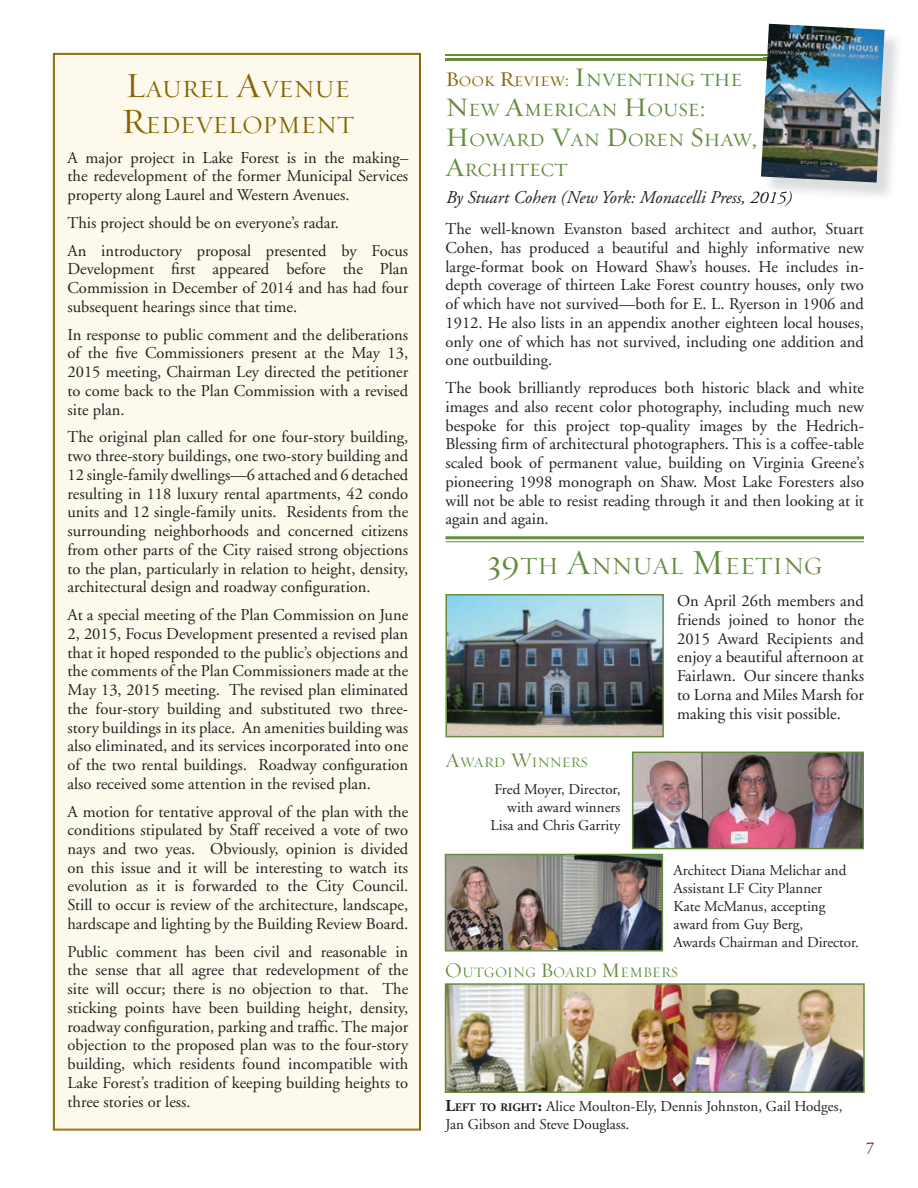
<style>
.page{position:relative;width:918px;height:1188px;background:#fff}
.page>*{position:absolute;margin:0;border:0;box-sizing:border-box;transform-origin:0 0}
.t1{font:25.2px/36px "Requiem Display HTF Roman";color:#876400}
.t2{font:25.2px "Requiem Display HTF Roman";color:#638d3d}
.t3{font:18.9px/30px "Requiem Text HTF Roman";letter-spacing:-.015em;color:#638d3d}
.t4{font:italic 18px "Adobe Garamond";color:#231f20}
.t5{font:16.5px/18.8px "Adobe Garamond";color:#231f20;text-align:justify}
.t6{font:16.5px "Adobe Garamond";color:#761113}
.t7{font:15px/18px "Adobe Garamond";color:#231f20}
.t8{font:14.7px "Requiem Display HTF Roman";color:#638d3d}
.s1{font-size:36px}
.s2{font-size:21px;color:#876400}
.s3{font-size:14.7px;color:#876400}
.s4{font-size:27px}
.s5{font-size:21px}
.s6{font-weight:700;font-size:16.5px}
.s7{font-weight:700;font-size:11.55px}
</style>
<div class="page">
<div style="left:53px;top:53px;width:368px;height:1077px;background:#fdf9ed"></div>
<img style="left:448px;top:986px;width:414px;height:104px">
<div style="left:445px;top:983px;width:420px;height:110px;border:2px solid #638d3d"></div>
<hr style="left:446px;top:55px;width:419px;height:1px;background:#638d3d">
<hr style="left:446px;top:58px;width:419px;height:3px;background:#638d3d">
<img style="left:763px;top:191px;width:29px;height:10px">
<img style="left:761px;top:24px;width:124px;height:159px">
<hr style="left:446px;top:536px;width:418px;height:3px;background:#638d3d">
<hr style="left:446px;top:541px;width:418px;height:1px;background:#638d3d">
<img style="left:449px;top:597px;width:212px;height:137px">
<div style="left:446px;top:594px;width:218px;height:143px;border:2px solid #638d3d"></div>
<img style="left:635px;top:755px;width:226px;height:91px">
<div style="left:632px;top:752px;width:232px;height:97px;border:2px solid #638d3d"></div>
<img style="left:448px;top:857px;width:212px;height:92px">
<div style="left:445px;top:854px;width:218px;height:98px;border:2px solid #638d3d"></div>
<h1 class="t1" style="left:121px;top:72px;width:234px"><span class="s1">L</span>AUREL <span class="s1">A</span>VENUE<br><span class="s1">R</span>EDEVELOPMENT</h1>
<p class="t5" style="left:68px;top:148px;width:342px">A major project in Lake Forest is in the making– the redevelopment of the former Municipal Services property along Laurel and Western Avenues.</p>
<p class="t5" style="left:68px;top:209px;width:342px;line-height:27.8px">This project should be on everyone’s radar.<br>An introductory proposal presented by Focus</p>
<p class="t5" style="left:68px;top:260px;width:342px">Development first appeared before the Plan Commission in December of 2014 and has had four subsequent hearings since that time.</p>
<p class="t5" style="left:68px;top:325px;width:342px">In response to public comment and the deliberations of the five Commissioners present at the May 13, 2015 meeting, Chairman Ley directed the petitioner to come back to the Plan Commission with a revised site plan.</p>
<p class="t5" style="left:68px;top:428px;width:342px">The original plan called for one four-story building, two three-story buildings, one two-story building and 12 single-family dwellings—6 attached and 6 detached resulting in 118 luxury rental apartments, 42 condo units and 12 single-family units. Residents from the surrounding neighborhoods and concerned citizens from other parts of the City raised strong objections to the plan, particularly in relation to height, density, architectural design and roadway configuration.</p>
<p class="t5" style="left:68px;top:606px;width:342px">At a special meeting of the Plan Commission on June 2, 2015, Focus Development presented a revised plan that it hoped responded to the public’s objections and the comments of the Plan Commissioners made at the May 13, 2015 meeting. The revised plan eliminated the four-story building and substituted two three&shy;story buildings in its place. An amenities building was also eliminated, and its services incorporated into one of the two rental buildings. Roadway configuration also received some attention in the revised plan.</p>
<p class="t5" style="left:68px;top:802px;width:342px">A motion for tentative approval of the plan with the conditions stipulated by Staff received a vote of two nays and two yeas. Obviously, opinion is divided on this issue and it will be interesting to watch its evolution as it is forwarded to the City Council.<br>Still to occur is review of the architecture, landscape, hardscape and lighting by the Building Review Board.</p>
<p class="t5" style="left:68px;top:943px;width:342px">Public comment has been civil and reasonable in the sense that all agree that redevelopment of the site will occur; there is no objection to that. The sticking points have been building height, density, roadway configuration, parking and traffic. The major objection to the proposed plan was to the four-story building, which residents found incompatible with Lake Forest’s tradition of keeping building heights to three stories or less.</p>
<p class="t3" style="left:445px;top:66px;width:313px"><span class="s2">B</span><span class="s3">OOK</span> <span class="s2">R</span><span class="s3">EVIEW</span><span class="s2">:</span> <span class="s4">I</span>NVENTING THE<br><span class="s4">N</span>EW <span class="s4">A</span>MERICAN <span class="s4">H</span>OUSE<span class="s4">:<br>H</span>OWARD <span class="s4">V</span>AN <span class="s4">D</span>OREN <span class="s4">S</span>HAW<span class="s4">,<br>A</span>RCHITECT</p>
<p class="t4" style="left:446px;top:188px;width:347px">By Stuart Cohen (New York: Monacelli Press, 2015)</p>
<p class="t5" style="left:446px;top:220px;width:420px">The well-known Evanston based architect and author, Stuart Cohen, has produced a beautiful and highly informative new large-format book on Howard Shaw’s houses. He includes in&shy;depth coverage of thirteen Lake Forest country houses, only two of which have not survived—both for E. L. Ryerson in 1906 and 1912. He also lists in an appendix another eighteen local houses, only one of which has not survived, including one addition and one outbuilding.</p>
<p class="t5" style="left:446px;top:379px;width:420px">The book brilliantly reproduces both historic black and white images and also recent color photography, including much new bespoke for this project top-quality images by the Hedrich-Blessing firm of architectural photographers. This is a coffee-table scaled book of permanent value, building on Virginia Greene’s pioneering 1998 monograph on Shaw. Most Lake Foresters also will not be able to resist reading through it and then looking at it again and again.</p>
<h1 class="t2" style="left:487px;top:551px;width:337px"><span class="s1">39</span>TH <span class="s1">A</span>NNUAL <span class="s1">M</span>EETING</h1>
<p class="t5" style="left:677px;top:592px;width:188px">On April 26th members and friends joined to honor the 2015 Award Recipients and enjoy a beautiful afternoon at Fairlawn. Our sincere thanks to Lorna and Miles Marsh for making this visit possible.</p>
<p class="t8" style="left:446px;top:754px;width:144px"><span class="s5">A</span>WARD <span class="s5">W</span>INNERS</p>
<p class="t7" style="left:491px;top:781px;width:131px;text-align:right">Fred Moyer, Director, with award winners<br>Lisa and Chris Garrity</p>
<p class="t7" style="left:674px;top:861px;width:187px">Architect Diana Melichar and<br>Assistant LF City Planner<br>Kate McManus, accepting award from Guy Berg,<br>Awards Chairman and Director.</p>
<p class="t8" style="left:445px;top:964px;width:235px"><span class="s5">O</span>UTGOING <span class="s5">B</span>OARD <span class="s5">M</span>EMBERS</p>
<p class="t7" style="left:445px;top:1097px;width:398px"><span class="s6">L</span><span class="s7">EFT TO RIGHT</span><span class="s6">:</span> Alice Moulton-Ely, Dennis Johnston, Gail Hodges,<br>Jan Gibson and Steve Douglass.</p>
<p class="t6" style="left:866px;top:1138px;width:10px">7</p>
</div>
